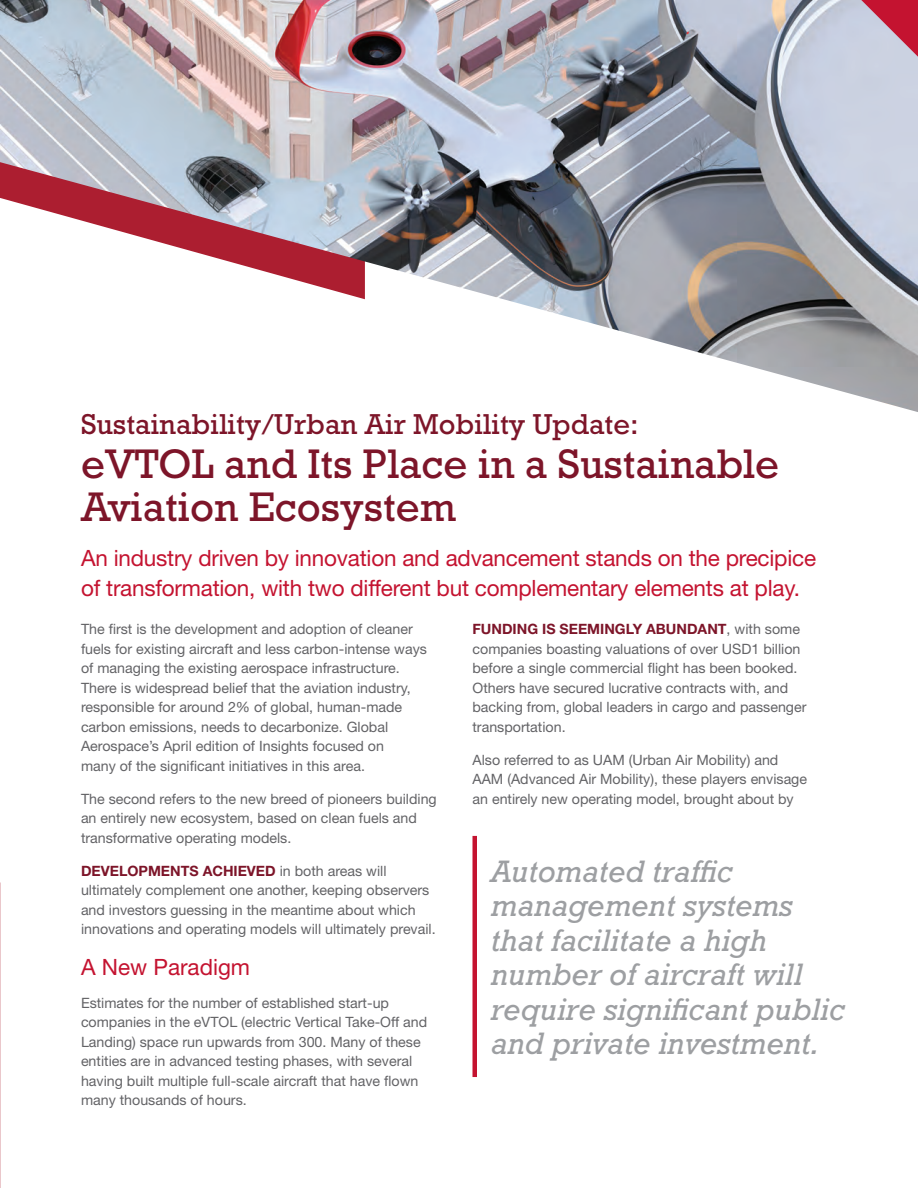
<style>
.page{position:relative;width:918px;height:1188px;background:#fff}
.page>*{position:absolute;margin:0;border:0;box-sizing:border-box;transform-origin:0 0}
.t1{font:42px/43.5px "Rockwell";color:#7d1529}
.t2{font:italic 31.5px/34.5px "Rockwell";color:#9d9fa2}
.t3{font:29.25px "Rockwell";color:#7d1529}
.t4{font:22.5px/30px "Helvetica Neue";letter-spacing:-.01em;color:#c41330}
.t5{font:14.25px/19.5px "Helvetica Neue";color:#636366}
.s1{font-weight:700;color:#7d1529}
</style>
<div class="page">
<img style="left:0;top:0;width:918px;height:412px">
<svg style="left:861px;top:0;width:57px;height:57px;background:#c77389"></svg>
<div style="left:472px;top:836px;width:5px;height:241px;background:#c41330"></div>
<h3 class="t3" style="left:81px;top:408px;width:559px">Sustainability/Urban Air Mobility Update:</h3>
<h1 class="t1" style="left:81px;top:442px;width:700px">eVTOL and Its Place in a Sustainable<br>Aviation Ecosystem</h1>
<h3 class="t4" style="left:81px;top:543px;width:737px">An industry driven by innovation and advancement stands on the precipice of transformation, with two different but complementary elements at play.</h3>
<p class="t5" style="left:81px;top:619px;width:347px">The first is the development and adoption of cleaner fuels for existing aircraft and less carbon-intense ways of managing the existing aerospace infrastructure.<br>There is widespread belief that the aviation industry, responsible for around 2% of global, human-made carbon emissions, needs to decarbonize. Global Aerospace’s April edition of Insights focused on<br>many of the significant initiatives in this area.</p>
<p class="t5" style="left:81px;top:789px;width:357px">The second refers to the new breed of pioneers building an entirely new ecosystem, based on clean fuels and transformative operating models.</p>
<p class="t5" style="left:81px;top:861px;width:356px"><span class="s1">DEVELOPMENTS ACHIEVED</span> in both areas will ultimately complement one another, keeping observers and investors guessing in the meantime about which innovations and operating models will ultimately prevail.</p>
<h3 class="t4" style="left:81px;top:952px;width:171px">A New Paradigm</h3>
<p class="t5" style="left:81px;top:993px;width:348px">Estimates for the number of established start-up companies in the eVTOL (electric Vertical Take-Off and Landing) space run upwards from 300. Many of these entities are in advanced testing phases, with several having built multiple full-scale aircraft that have flown many thousands of hours.</p>
<p class="t5" style="left:473px;top:619px;width:336px"><span class="s1">FUNDING IS SEEMINGLY ABUNDANT</span>, with some companies boasting valuations of over USD1 billion before a single commercial flight has been booked.<br>Others have secured lucrative contracts with, and backing from, global leaders in cargo and passenger transportation.</p>
<p class="t5" style="left:473px;top:750px;width:336px">Also referred to as UAM (Urban Air Mobility) and<br>AAM (Advanced Air Mobility), these players envisage an entirely new operating model, brought about by</p>
<h2 class="t2" style="left:490px;top:853px;width:355px">Automated traffic management systems that facilitate a high number of aircraft will require significant public and private investment.</h2>
</div>
